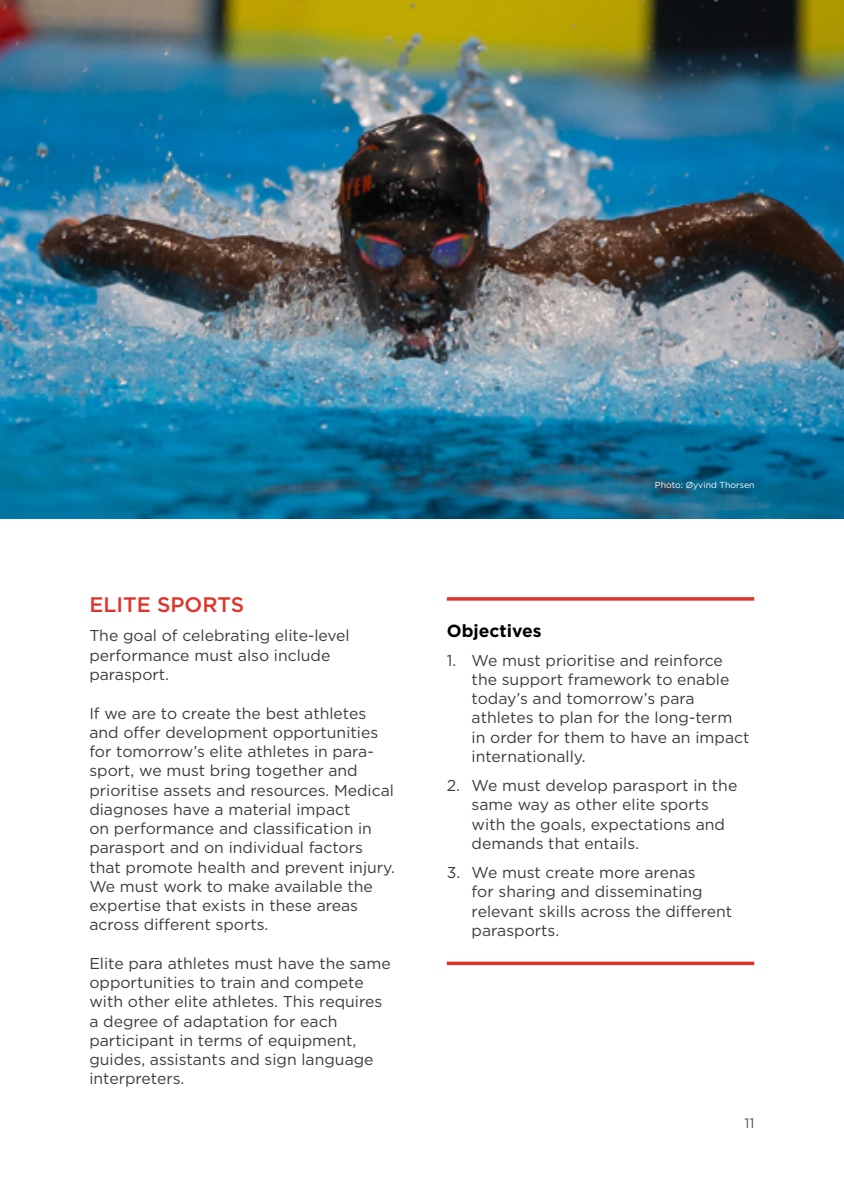
<style>
.page{position:relative;width:844px;height:1191px;background:#fff}
.page>*{position:absolute;margin:0;border:0;box-sizing:border-box;transform-origin:0 0}
.t1{font:500 21px "Gotham";color:#df342a}
.t2{font:700 17.5px "Gotham";color:#000}
.t3{font:15.75px/19.2px "Gotham";color:#3c3c3b}
.t4{font:14px "Gotham";color:#575756}
.t5{font:8.75px "Gotham";color:#fff}
</style>
<div class="page">
<hr style="left:446px;top:597px;width:308px;height:3px;background:#df342a">
<svg style="left:446px;top:961px;width:308px;height:4px"></svg>
<img style="left:0;top:0;width:843px;height:518px">
<h1 class="t1" style="left:89px;top:591px;width:156px">ELITE SPORTS</h1>
<p class="t3" style="left:89px;top:626px;width:262px">The goal of celebrating elite-level performance must also include parasport.</p>
<p class="t3" style="left:89px;top:703px;width:307px">If we are to create the best athletes and offer development opportunities for tomorrow’s elite athletes in para&shy;sport, we must bring together and prioritise assets and resources. Medical diagnoses have a material impact<br>on performance and classification in parasport and on individual factors that promote health and prevent injury.<br>We must work to make available the expertise that exists in these areas across different sports.</p>
<p class="t3" style="left:89px;top:953px;width:303px">Elite para athletes must have the same opportunities to train and compete with other elite athletes. This requires a degree of adaptation for each participant in terms of equipment, guides, assistants and sign language interpreters.</p>
<p class="t5" style="left:654px;top:479px;width:101px">Photo: Øyvind Thorsen</p>
<p class="t2" style="left:446px;top:619px;width:96px">Objectives</p>
<p class="t3" style="left:471px;top:650px;width:279px;text-indent:-25px">1. We must prioritise and reinforce the support framework to enable today’s and tomorrow’s para athletes to plan for the long-term in order for them to have an impact internationally.</p>
<p class="t3" style="left:471px;top:775px;width:267px;text-indent:-25px">2. We must develop parasport in the same way as other elite sports with the goals, expectations and demands that entails.</p>
<p class="t3" style="left:471px;top:862px;width:262px;text-indent:-25px">3. We must create more arenas<br>for sharing and disseminating relevant skills across the different parasports.</p>
<p class="t4" style="left:744px;top:1113px;width:12px">11</p>
</div>
